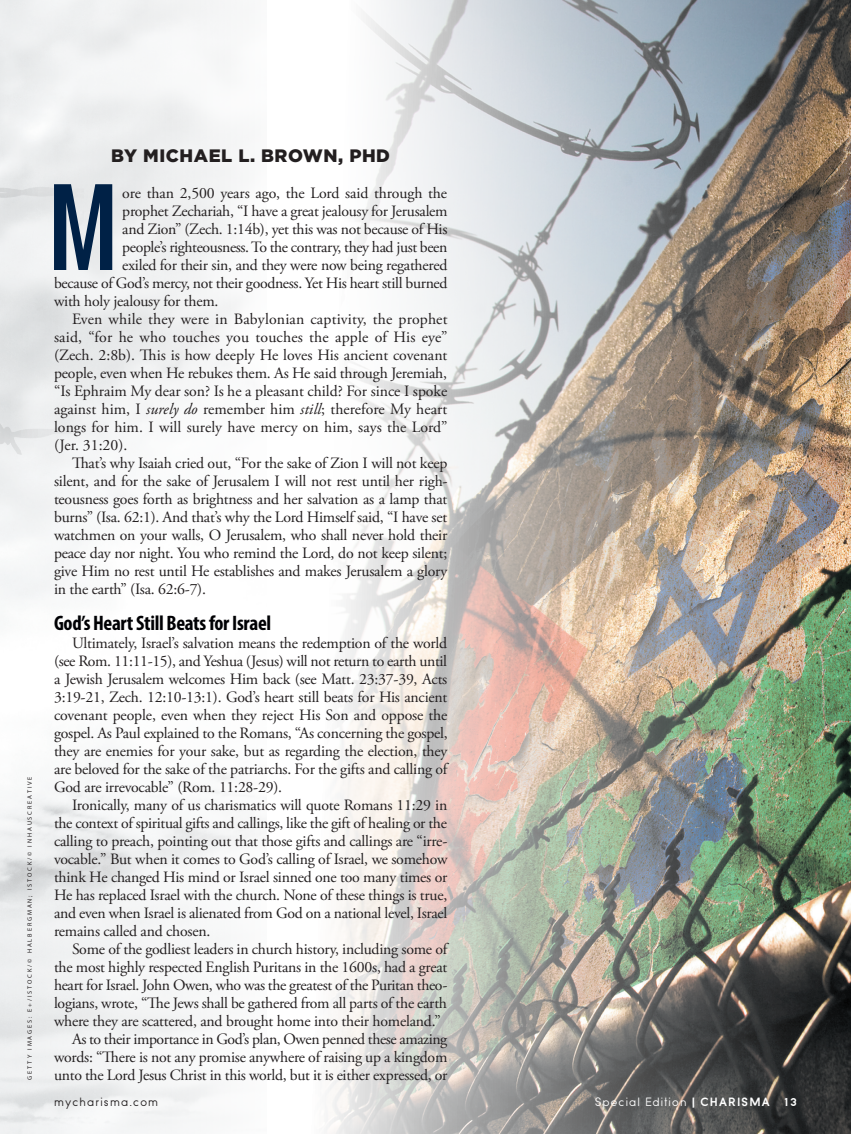
<style>
.page{position:relative;width:851px;height:1134px;background:#fff}
.page>*{position:absolute;margin:0;border:0;box-sizing:border-box;transform-origin:0 0}
.FEATURES-Body_Text_Opening_Graf{font:98.1px "Oswald";color:#002146}
.FEATURES-Body_head{font:700 condensed 21px "Myriad Pro";letter-spacing:-.015em;color:#000104}
.FEATURES-Author_Byline{font:900 18px "Gotham";letter-spacing:.03em;color:#231f20}
.BODY_TEXT{font:15.75px/18px "Adobe Garamond Pro";letter-spacing:-.015em;color:#231f20;text-align:justify}
.FEATURES-Body_Text_Opening_Graf-2{font:15.75px "Adobe Garamond Pro";letter-spacing:-.015em;color:#231f20}
.FOLIO-page_number{font:12px "Sofia";letter-spacing:.1em;color:#fff}
.t1{font:12px "Sofia";letter-spacing:.1em;color:#231f20}
.PHOTO-credit{font:6.3px "Myriad Pro";letter-spacing:.3em;color:#231f20}
.s1{font-style:italic}
.s2{font-weight:700}
</style>
<div class="page">
<img style="left:264px;top:0;width:586px;height:1134px">
<p class="PHOTO-credit" style="left:26px;top:1080px;width:305px;rotate:-90deg">GETTY IMAGES: E+/ISTOCK/© HALBERGMAN; ISTOCK/© INHAUSCREATIVE</p>
<p class="FEATURES-Author_Byline" style="left:111px;top:144px;width:280px">BY MICHAEL L. BROWN, PHD</p>
<p class="FEATURES-Body_Text_Opening_Graf" style="left:48px;top:154px;width:72px">M</p>
<p class="FEATURES-Body_Text_Opening_Graf-2" style="left:122px;top:184px;width:326px">ore than 2,500 years ago, the Lord said through the</p>
<p class="FEATURES-Body_Text_Opening_Graf-2" style="left:122px;top:202px;width:327px">prophet Zechariah, “I have a great jealousy for Jerusalem</p>
<p class="FEATURES-Body_Text_Opening_Graf-2" style="left:122px;top:220px;width:327px">and Zion” (Zech. 1:14b), yet this was not because of His</p>
<p class="FEATURES-Body_Text_Opening_Graf-2" style="left:122px;top:238px;width:326px">people’s righteousness. To the contrary, they had just been</p>
<p class="FEATURES-Body_Text_Opening_Graf-2" style="left:122px;top:256px;width:326px">exiled for their sin, and they were now being regathered</p>
<p class="FEATURES-Body_Text_Opening_Graf-2" style="left:54px;top:274px;width:395px">because of God’s mercy, not their goodness. Yet His heart still burned</p>
<p class="FEATURES-Body_Text_Opening_Graf-2" style="left:54px;top:292px;width:166px">with holy jealousy for them.</p>
<p class="BODY_TEXT" style="left:54px;top:311px;width:395px;text-indent:18px">Even while they were in Babylonian captivity, the prophet said, “for he who touches you touches the apple of His eye” (Zech. 2:8b). This is how deeply He loves His ancient covenant people, even when He rebukes them. As He said through Jeremiah, “Is Ephraim My dear son? Is he a pleasant child? For since I spoke against him, I <span class="s1">surely do</span> remember him <span class="s1">still</span>; therefore My heart longs for him. I will surely have mercy on him, says the Lord” (Jer. 31:20).</p>
<p class="BODY_TEXT" style="left:54px;top:455px;width:395px;text-indent:18px">That’s why Isaiah cried out, “For the sake of Zion I will not keep silent, and for the sake of Jerusalem I will not rest until her righ&shy;teousness goes forth as brightness and her salvation as a lamp that burns” (Isa. 62:1). And that’s why the Lord Himself said, “I have set watchmen on your walls, O Jerusalem, who shall never hold their peace day nor night. You who remind the Lord, do not keep silent; give Him no rest until He establishes and makes Jerusalem a glory in the earth” (Isa. 62:6-7).</p>
<p class="FEATURES-Body_head" style="left:54px;top:610px;width:219px">God’s Heart Still Beats for Israel</p>
<p class="BODY_TEXT" style="left:54px;top:635px;width:395px;text-indent:18px">Ultimately, Israel’s salvation means the redemption of the world (see Rom. 11:11-15), and Yeshua (Jesus) will not return to earth until a Jewish Jerusalem welcomes Him back (see Matt. 23:37-39, Acts 3:19-21, Zech. 12:10-13:1). God’s heart still beats for His ancient covenant people, even when they reject His Son and oppose the gospel. As Paul explained to the Romans, “As concerning the gospel, they are enemies for your sake, but as regarding the election, they are beloved for the sake of the patriarchs. For the gifts and calling of God are irrevocable” (Rom. 11:28-29).</p>
<p class="BODY_TEXT" style="left:54px;top:797px;width:395px;text-indent:18px">Ironically, many of us charismatics will quote Romans 11:29 in the context of spiritual gifts and callings, like the gift of healing or the calling to preach, pointing out that those gifts and callings are “irre&shy;vocable.” But when it comes to God’s calling of Israel, we somehow think He changed His mind or Israel sinned one too many times or He has replaced Israel with the church. None of these things is true, and even when Israel is alienated from God on a national level, Israel remains called and chosen.</p>
<p class="BODY_TEXT" style="left:54px;top:941px;width:395px;text-indent:18px">Some of the godliest leaders in church history, including some of the most highly respected English Puritans in the 1600s, had a great heart for Israel. John Owen, who was the greatest of the Puritan theo&shy;logians, wrote, “The Jews shall be gathered from all parts of the earth where they are scattered, and brought home into their homeland.”</p>
<p class="BODY_TEXT" style="left:54px;top:1031px;width:395px;text-indent:18px">As to their importance in God’s plan, Owen penned these amazing words: “There is not any promise anywhere of raising up a kingdom unto the Lord Jesus Christ in this world, but it is either expressed, or</p>
<p class="t1" style="left:54px;top:1095px;width:106px">mycharisma.com</p>
<p class="FOLIO-page_number" style="left:595px;top:1096px;width:203px">Special Edition <span class="s2">| CHARISMA 13</span></p>
</div>
